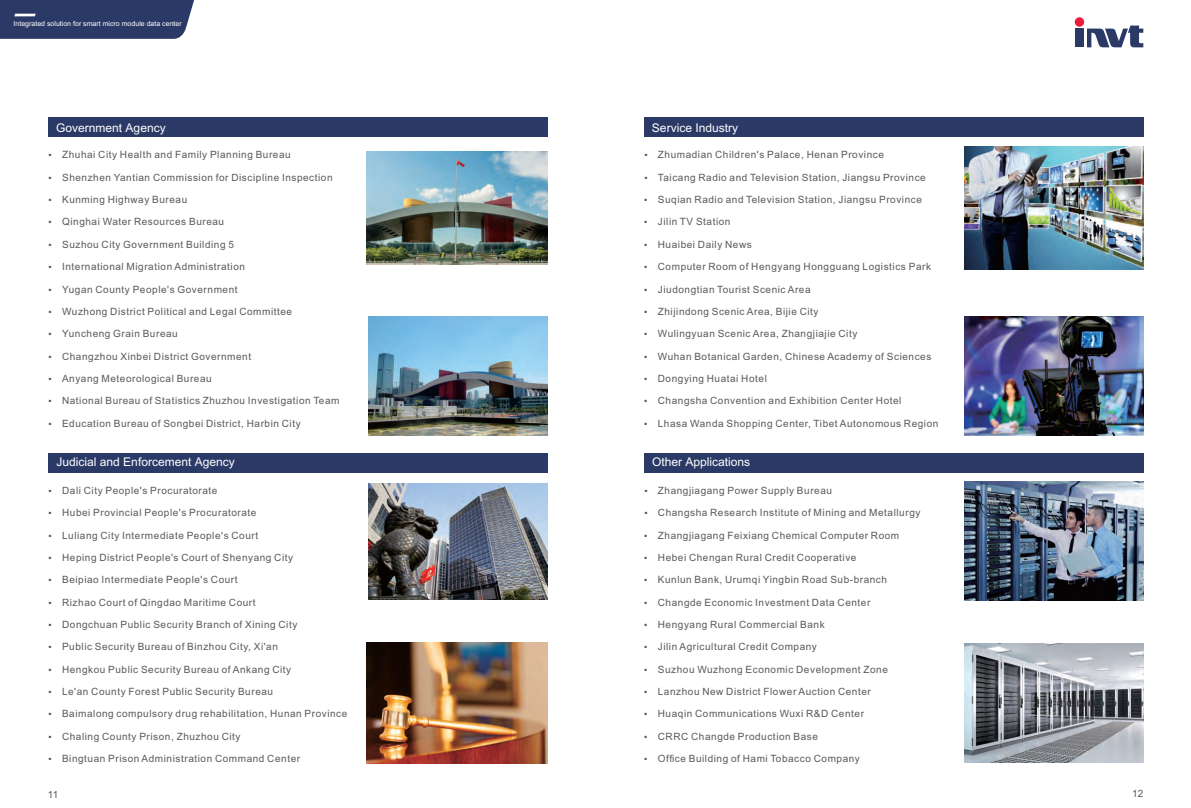
<style>
.page{position:relative;width:1191px;height:808px;background:#fff}
.page>*{position:absolute;margin:0;border:0;box-sizing:border-box;transform-origin:0 0}
.t1{font:12px "Arial Unicode MS";color:#fff}
.t2{font:10px "Arial";letter-spacing:.055em;color:#59595a}
.t3{font:7px "Arial Unicode MS";color:#fff}
</style>
<div class="page">
<div style="left:1074px;top:29px;width:9px;height:18px;background:#2b3966"></div>
<div style="left:1074px;top:17px;width:9px;height:10px;background:#ed1b3b;border-radius:50%"></div>
<svg style="left:1087px;top:26px;width:55px;height:21px"></svg>
<div style="left:0;top:0;width:194px;height:39px;background:#2b3966"></div>
<div style="left:48px;top:117px;width:499px;height:20px;background:#2b3966"></div>
<div style="left:48px;top:452px;width:499px;height:20px;background:#2b3966"></div>
<img style="left:369px;top:483px;width:178px;height:115px">
<div style="left:643px;top:117px;width:499px;height:20px;background:#2b3966"></div>
<div style="left:643px;top:452px;width:499px;height:20px;background:#2b3966"></div>
<img style="left:366px;top:642px;width:181px;height:120px">
<img style="left:369px;top:316px;width:178px;height:119px">
<img style="left:366px;top:151px;width:181px;height:113px">
<img style="left:964px;top:316px;width:178px;height:119px">
<img style="left:964px;top:643px;width:178px;height:119px">
<img style="left:964px;top:481px;width:178px;height:119px">
<img style="left:964px;top:146px;width:178px;height:123px">
<p class="t3" style="left:14px;top:21px;width:170px">Integrated solution for smart micro module data center</p>
<p class="t1" style="left:56px;top:123px;width:111px">Government Agency</p>
<p class="t2" style="left:62px;top:151px;width:230px">Zhuhai City Health and Family Planning Bureau</p>
<p class="t2" style="left:62px;top:173px;width:272px">Shenzhen Yantian Commission for Discipline Inspection</p>
<p class="t2" style="left:62px;top:196px;width:127px">Kunming Highway Bureau</p>
<p class="t2" style="left:62px;top:218px;width:163px">Qinghai Water Resources Bureau</p>
<p class="t2" style="left:62px;top:240px;width:173px">Suzhou City Government Building 5</p>
<p class="t2" style="left:62px;top:263px;width:184px">International Migration Administration</p>
<p class="t2" style="left:62px;top:285px;width:177px">Yugan County People's Government</p>
<p class="t2" style="left:62px;top:307px;width:231px">Wuzhong District Political and Legal Committee</p>
<p class="t2" style="left:62px;top:330px;width:117px">Yuncheng Grain Bureau</p>
<p class="t2" style="left:62px;top:352px;width:190px">Changzhou Xinbei District Government</p>
<p class="t2" style="left:62px;top:374px;width:151px">Anyang Meteorological Bureau</p>
<p class="t2" style="left:62px;top:397px;width:279px">National Bureau of Statistics Zhuzhou Investigation Team</p>
<p class="t2" style="left:62px;top:419px;width:240px">Education Bureau of Songbei District, Harbin City</p>
<p class="t1" style="left:57px;top:456px;width:180px">Judicial and Enforcement Agency</p>
<p class="t2" style="left:62px;top:486px;width:157px">Dali City People's Procuratorate</p>
<p class="t2" style="left:62px;top:508px;width:196px">Hubei Provincial People's Procuratorate</p>
<p class="t2" style="left:62px;top:531px;width:197px">Luliang City Intermediate People's Court</p>
<p class="t2" style="left:62px;top:553px;width:232px">Heping District People's Court of Shenyang City</p>
<p class="t2" style="left:62px;top:575px;width:177px">Beipiao Intermediate People's Court</p>
<p class="t2" style="left:62px;top:598px;width:195px">Rizhao Court of Qingdao Maritime Court</p>
<p class="t2" style="left:62px;top:620px;width:237px">Dongchuan Public Security Branch of Xining City</p>
<p class="t2" style="left:62px;top:642px;width:217px">Public Security Bureau of Binzhou City, Xi'an</p>
<p class="t2" style="left:62px;top:665px;width:231px">Hengkou Public Security Bureau of Ankang City</p>
<p class="t2" style="left:62px;top:687px;width:212px">Le'an County Forest Public Security Bureau</p>
<p class="t2" style="left:62px;top:709px;width:287px">Baimalong compulsory drug rehabilitation, Hunan Province</p>
<p class="t2" style="left:62px;top:732px;width:180px">Chaling County Prison, Zhuzhou City</p>
<p class="t2" style="left:62px;top:754px;width:239px">Bingtuan Prison Administration Command Center</p>
<p class="t1" style="left:651px;top:123px;width:88px">Service Industry</p>
<p class="t2" style="left:657px;top:151px;width:227px">Zhumadian Children's Palace, Henan Province</p>
<p class="t2" style="left:657px;top:173px;width:269px">Taicang Radio and Television Station, Jiangsu Province</p>
<p class="t2" style="left:657px;top:196px;width:265px">Suqian Radio and Television Station, Jiangsu Province</p>
<p class="t2" style="left:657px;top:218px;width:74px">Jilin TV Station</p>
<p class="t2" style="left:657px;top:240px;width:95px">Huaibei Daily News</p>
<p class="t2" style="left:657px;top:263px;width:274px">Computer Room of Hengyang Hongguang Logistics Park</p>
<p class="t2" style="left:657px;top:285px;width:154px">Jiudongtian Tourist Scenic Area</p>
<p class="t2" style="left:657px;top:307px;width:162px">Zhijindong Scenic Area, Bijie City</p>
<p class="t2" style="left:657px;top:330px;width:201px">Wulingyuan Scenic Area, Zhangjiajie City</p>
<p class="t2" style="left:657px;top:352px;width:275px">Wuhan Botanical Garden, Chinese Academy of Sciences</p>
<p class="t2" style="left:657px;top:374px;width:110px">Dongying Huatai Hotel</p>
<p class="t2" style="left:657px;top:397px;width:245px">Changsha Convention and Exhibition Center Hotel</p>
<p class="t2" style="left:657px;top:419px;width:282px">Lhasa Wanda Shopping Center, Tibet Autonomous Region</p>
<p class="t1" style="left:651px;top:457px;width:100px">Other Applications</p>
<p class="t2" style="left:657px;top:486px;width:175px">Zhangjiagang Power Supply Bureau</p>
<p class="t2" style="left:657px;top:508px;width:264px">Changsha Research Institute of Mining and Metallurgy</p>
<p class="t2" style="left:657px;top:531px;width:243px">Zhangjiagang Feixiang Chemical Computer Room</p>
<p class="t2" style="left:657px;top:553px;width:200px">Hebei Chengan Rural Credit Cooperative</p>
<p class="t2" style="left:657px;top:575px;width:231px">Kunlun Bank, Urumqi Yingbin Road Sub-branch</p>
<p class="t2" style="left:657px;top:598px;width:214px">Changde Economic Investment Data Center</p>
<p class="t2" style="left:657px;top:620px;width:168px">Hengyang Rural Commercial Bank</p>
<p class="t2" style="left:657px;top:642px;width:160px">Jilin Agricultural Credit Company</p>
<p class="t2" style="left:657px;top:665px;width:231px">Suzhou Wuzhong Economic Development Zone</p>
<p class="t2" style="left:657px;top:687px;width:214px">Lanzhou New District Flower Auction Center</p>
<p class="t2" style="left:657px;top:709px;width:207px">Huaqin Communications Wuxi R&amp;D Center</p>
<p class="t2" style="left:657px;top:732px;width:162px">CRRC Changde Production Base</p>
<p class="t2" style="left:657px;top:754px;width:203px">Office Building of Hami Tobacco Company</p>
<p class="t2" style="left:48px;top:789px;width:12px">11</p>
<p class="t2" style="left:1131px;top:789px;width:13px">12</p>
</div>
